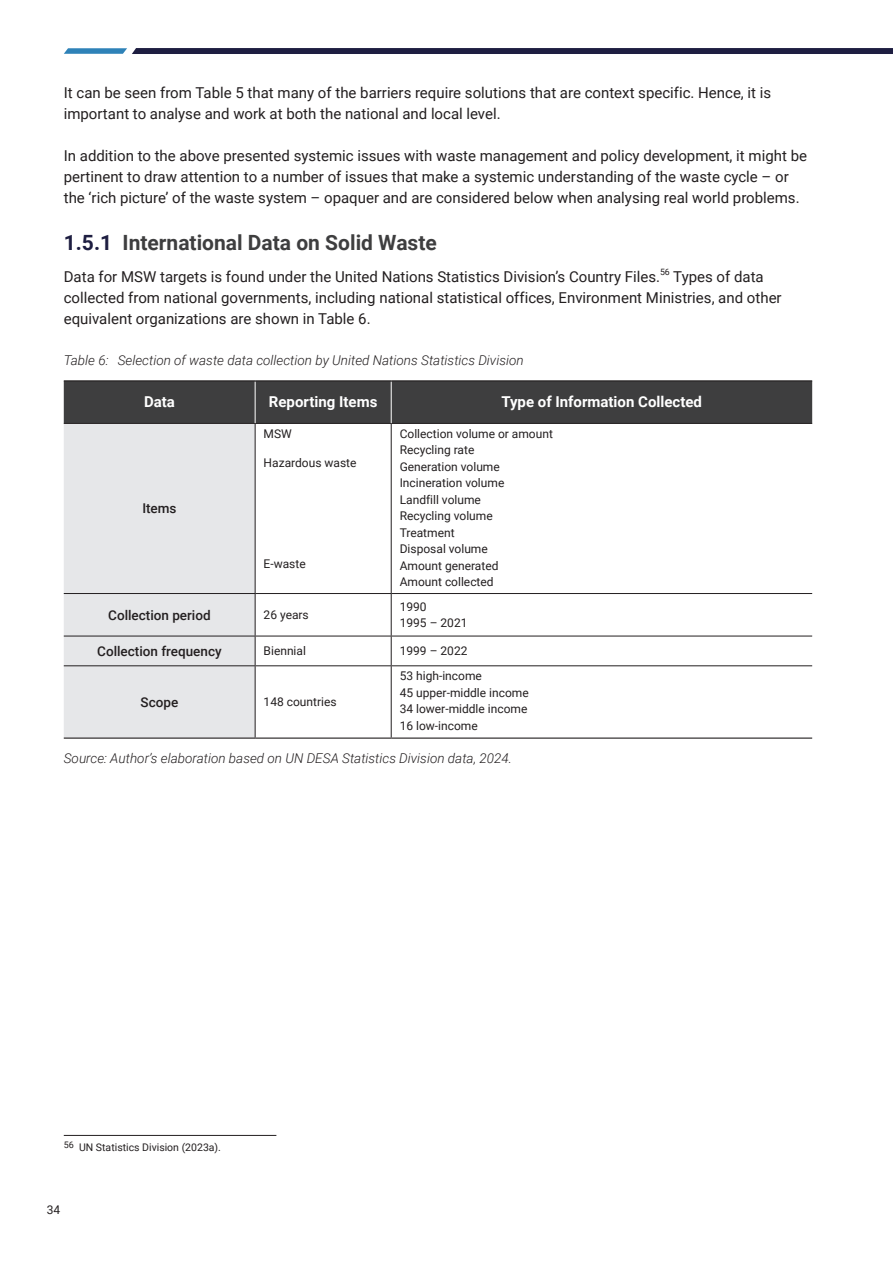
<style>
.page{position:relative;width:893px;height:1263px;background:#fff}
.page>*{position:absolute;margin:0;border:0;box-sizing:border-box;transform-origin:0 0}
.t1{font:700 21px "Roboto";color:#3e3e3f}
.t2{font:15px/21px "Roboto";color:#231f20}
.t3{font:700 15px "Roboto";color:#fff}
.t4{font:italic 300 13.5px "Roboto";color:#231f20}
.t5{font:500 13.5px "Roboto";color:#231f20}
.t6{font:12px/16.5px "Roboto";color:#231f20}
.t7{font:10.5px "Roboto";color:#231f20}
.t8{font:8.7px "Roboto";color:#231f20}
.s1{color:#1e1e41}
</style>
<div class="page">
<svg style="left:64px;top:48px;width:829px;height:6px;background:#242a4d"></svg>
<div style="left:64px;top:381px;width:748px;height:42px;background:#3e3e3f"></div>
<div style="left:64px;top:424px;width:191px;height:313px;background:#e6e7e9"></div>
<hr style="left:64px;top:423px;width:191px;height:1px;background:#231f20">
<hr style="left:255px;top:423px;width:136px;height:1px;background:#231f20">
<hr style="left:255px;top:424px;width:1px;height:169px;background:#231f20">
<hr style="left:391px;top:423px;width:421px;height:1px;background:#231f20">
<hr style="left:391px;top:424px;width:1px;height:169px;background:#231f20">
<hr style="left:64px;top:593px;width:191px;height:1px;background:#231f20">
<hr style="left:255px;top:593px;width:136px;height:1px;background:#231f20">
<hr style="left:255px;top:594px;width:1px;height:42px;background:#231f20">
<hr style="left:391px;top:593px;width:421px;height:1px;background:#231f20">
<hr style="left:391px;top:594px;width:1px;height:42px;background:#231f20">
<hr style="left:64px;top:636px;width:191px;height:1px;background:#231f20">
<hr style="left:255px;top:636px;width:136px;height:1px;background:#231f20">
<svg style="left:255px;top:636px;width:1px;height:29px"></svg>
<hr style="left:391px;top:636px;width:421px;height:1px;background:#231f20">
<svg style="left:391px;top:636px;width:1px;height:29px"></svg>
<hr style="left:64px;top:665px;width:191px;height:1px;background:#231f20">
<hr style="left:255px;top:665px;width:136px;height:1px;background:#231f20">
<hr style="left:255px;top:666px;width:1px;height:71px;background:#231f20">
<hr style="left:391px;top:665px;width:421px;height:1px;background:#231f20">
<hr style="left:391px;top:666px;width:1px;height:71px;background:#231f20">
<hr style="left:255px;top:381px;width:1px;height:42px;background:#fff">
<hr style="left:391px;top:381px;width:1px;height:42px;background:#fff">
<hr style="left:64px;top:380px;width:191px;height:1px;background:#231f20">
<hr style="left:255px;top:380px;width:136px;height:1px;background:#231f20">
<hr style="left:391px;top:380px;width:421px;height:1px;background:#231f20">
<hr style="left:64px;top:737px;width:191px;height:2px;background:#231f20">
<hr style="left:255px;top:737px;width:136px;height:2px;background:#231f20">
<hr style="left:391px;top:737px;width:421px;height:2px;background:#231f20">
<hr style="left:64px;top:1135px;width:212px;height:1px;background:#231f20">
<p class="t2" style="left:64px;top:81px;width:709px">It can be seen from Table 5 that many of the barriers require solutions that are context specific. Hence, it is important to analyse and work at both the national and local level.</p>
<p class="t2" style="left:64px;top:144px;width:745px">In addition to the above presented systemic issues with waste management and policy development, it might be pertinent to draw attention to a number of issues that make a systemic understanding of the waste cycle – or the ‘rich picture’ of the waste system – opaquer and are considered below when analysing real world problems.</p>
<h1 class="t1" style="left:64px;top:228px;width:375px"><span class="s1">1.5.1</span> International Data on Solid Waste</h1>
<p class="t2" style="left:64px;top:266px;width:598px">Data for MSW targets is found under the United Nations Statistics Division’s Country Files.</p>
<p class="t8" style="left:660px;top:266px;width:11px">56</p>
<p class="t2" style="left:64px;top:266px;width:719px;text-indent:609px">Types of data collected from national governments, including national statistical offices, Environment Ministries, and other equivalent organizations are shown in Table 6.</p>
<p class="t4" style="left:64px;top:351px;width:461px">Table 6: Selection of waste data collection by United Nations Statistics Division</p>
<p class="t3" style="left:144px;top:392px;width:32px">Data</p>
<p class="t3" style="left:269px;top:392px;width:110px">Reporting Items</p>
<p class="t3" style="left:501px;top:392px;width:202px">Type of Information Collected</p>
<p class="t5" style="left:142px;top:499px;width:36px">Items</p>
<p class="t6" style="left:264px;top:425px;width:30px">MSW</p>
<p class="t6" style="left:264px;top:454px;width:94px">Hazardous waste</p>
<p class="t6" style="left:264px;top:555px;width:44px">E-waste</p>
<p class="t6" style="left:400px;top:425px;width:155px">Collection volume or amount<br>Recycling rate<br>Generation volume<br>Incineration volume<br>Landfill volume<br>Recycling volume<br>Treatment<br>Disposal volume<br>Amount generated<br>Amount collected</p>
<p class="t5" style="left:108px;top:605px;width:104px">Collection period</p>
<p class="t6" style="left:264px;top:606px;width:47px">26 years</p>
<p class="t6" style="left:400px;top:598px;width:69px">1990<br>1995 – 2021</p>
<p class="t5" style="left:97px;top:641px;width:126px">Collection frequency</p>
<p class="t6" style="left:264px;top:642px;width:44px">Biennial</p>
<p class="t6" style="left:400px;top:642px;width:69px">1999 – 2022</p>
<p class="t5" style="left:141px;top:692px;width:39px">Scope</p>
<p class="t6" style="left:264px;top:693px;width:75px">148 countries</p>
<p class="t6" style="left:400px;top:667px;width:131px">53 high-income<br>45 upper-middle income<br>34 lower-middle income<br>16 low-income</p>
<p class="t4" style="left:64px;top:748px;width:450px">Source: Author’s elaboration based on UN DESA Statistics Division data, 2024.</p>
<p class="t7" style="left:64px;top:1140px;width:159px"><sup>56</sup> UN Statistics Division (2023a).</p>
<p class="t6" style="left:47px;top:1201px;width:15px">34</p>
</div>
